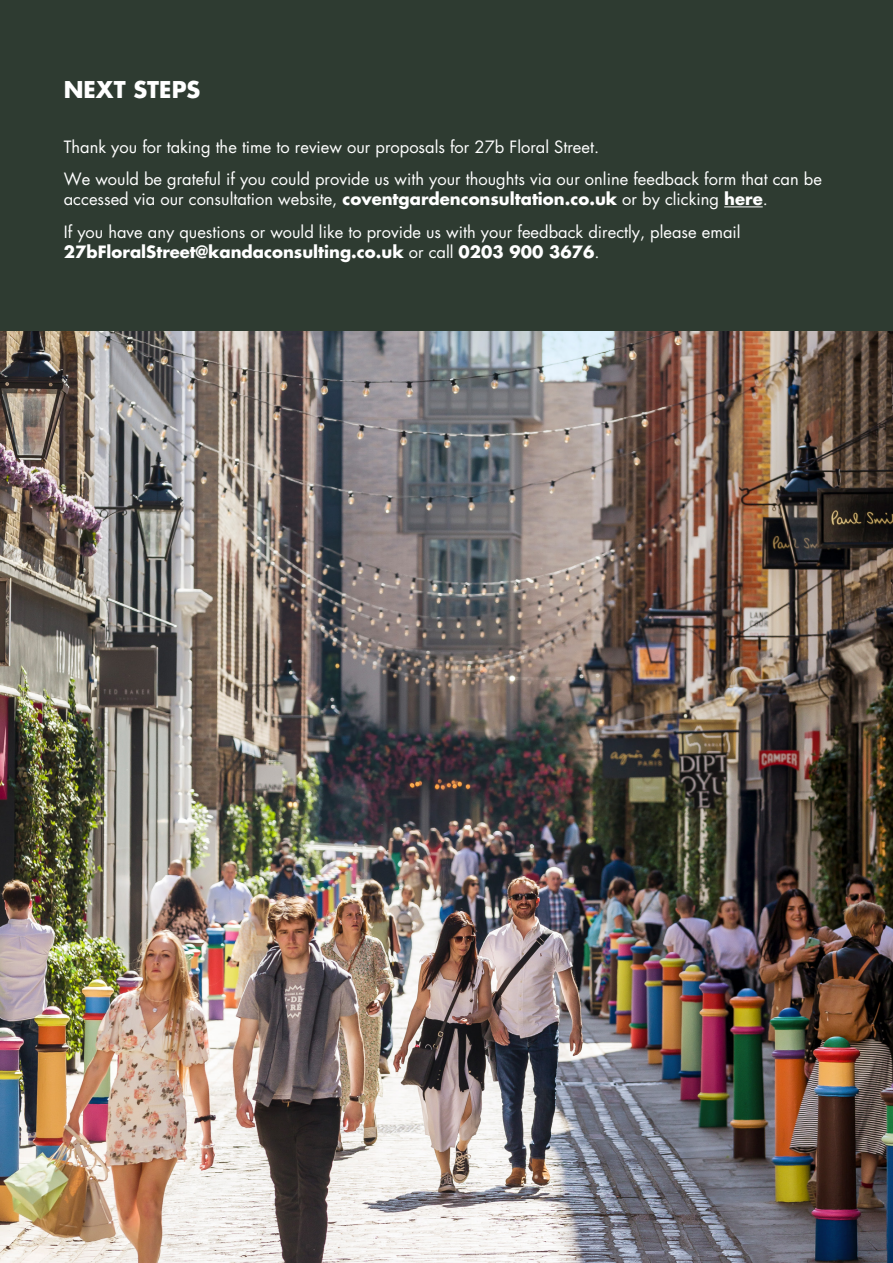
<style>
.page{position:relative;width:893px;height:1263px;background:#fff}
.page>*{position:absolute;margin:0;border:0;box-sizing:border-box;transform-origin:0 0}
.t1{font:700 22.5px "Futura PRO";color:#fff}
.t2{font:16.5px/32.5px "Futura PRO";color:#fff}
.t3{font:700 16.5px "Futura PRO";color:#fff}
.s1{font-weight:700}
.s2{font-weight:400}
</style>
<div class="page">
<div style="left:0;top:0;width:893px;height:374px;background:#2e3b31"></div>
<hr style="left:724px;top:206px;width:39px;height:1px;background:#fff">
<img style="left:0;top:332px;width:893px;height:931px">
<h1 class="t1" style="left:64px;top:75px;width:138px">NEXT STEPS</h1>
<p class="t2" style="left:64px;top:131px;width:760px">Thank you for taking the time to review our proposals for 27b Floral Street.<br>We would be grateful if you could provide us with your thoughts via our online feedback form that can be</p>
<p class="t2" style="left:64px;top:183px;width:705px">accessed via our consultation website, <span class="s1">coventgardenconsultation.co.uk</span> or by clicking <span class="s1">here</span>.<br>If you have any questions or would like to provide us with your feedback directly, please email</p>
<p class="t3" style="left:64px;top:240px;width:537px">27bFloralStreet@kandaconsulting.co.uk <span class="s2">or call</span> 0203 900 3676<span class="s2">.</span></p>
</div>
